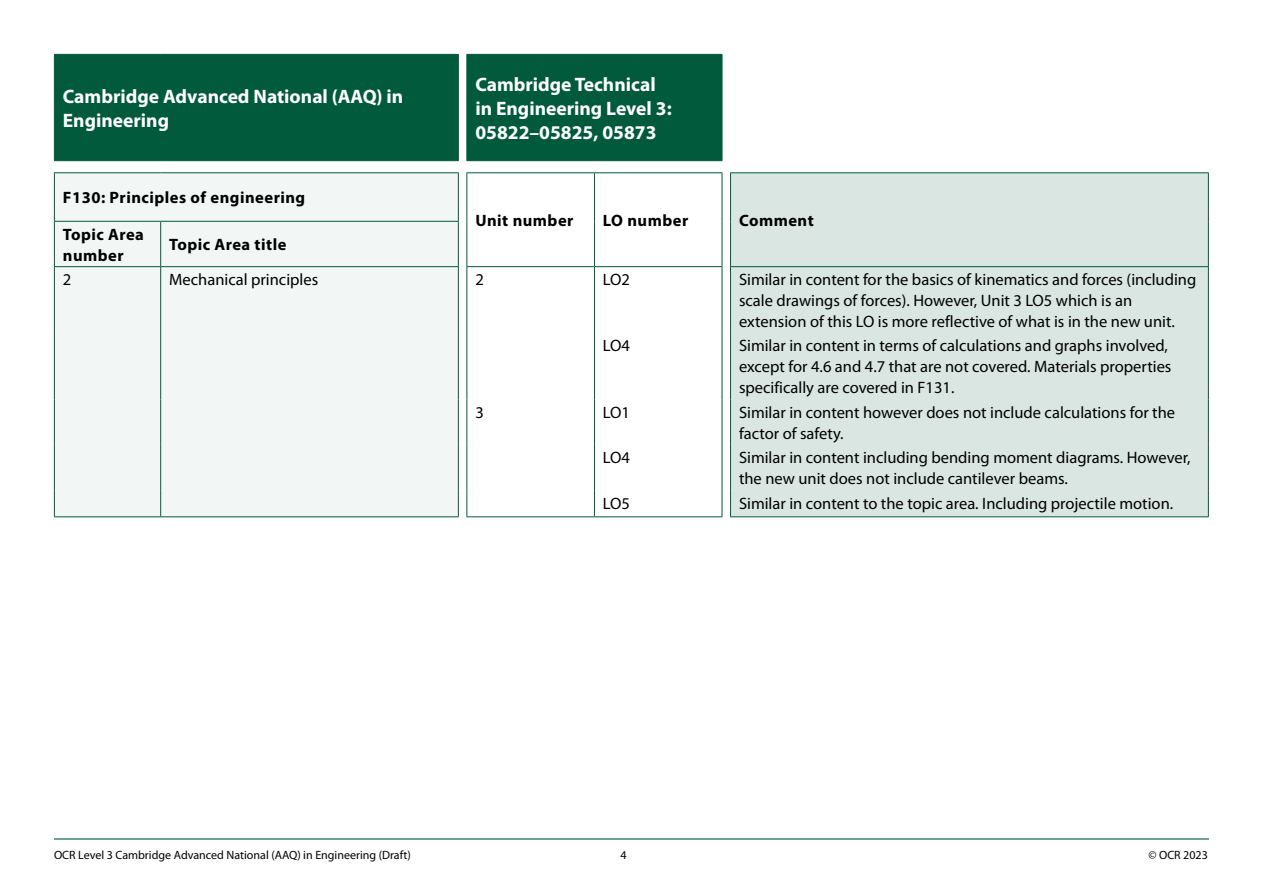
<style>
.page{position:relative;width:1263px;height:893px;background:#fff}
.page>*{position:absolute;margin:0;border:0;box-sizing:border-box;transform-origin:0 0}
.Table_header_row{font:700 19.5px/24px "Myriad Pro";color:#fff}
.t1{font:16.5px/21px "Myriad Pro";color:#000}
.Table_subhead_black{font:700 16.5px/21px "Myriad Pro";letter-spacing:.03em;color:#000}
.t2{font:12px "Myriad Pro";color:#000}
</style>
<div class="page">
<hr style="left:54px;top:838px;width:1155px;height:1px;background:#015a3c">
<div style="left:55px;top:55px;width:667px;height:105px;background:#015a3c"></div>
<div style="left:55px;top:173px;width:403px;height:343px;background:#f2f7f5"></div>
<div style="left:731px;top:173px;width:477px;height:343px;background:#d9e6e2"></div>
<hr style="left:54px;top:55px;width:1px;height:105px;background:#015a3c">
<hr style="left:54px;top:54px;width:107px;height:1px;background:#015a3c">
<hr style="left:161px;top:54px;width:298px;height:1px;background:#015a3c">
<hr style="left:458px;top:55px;width:1px;height:105px;background:#015a3c">
<hr style="left:466px;top:55px;width:1px;height:105px;background:#015a3c">
<hr style="left:466px;top:54px;width:128px;height:1px;background:#015a3c">
<hr style="left:594px;top:54px;width:128px;height:1px;background:#015a3c">
<hr style="left:722px;top:55px;width:1px;height:105px;background:#015a3c">
<hr style="left:54px;top:160px;width:107px;height:1px;background:#015a3c">
<hr style="left:161px;top:160px;width:298px;height:1px;background:#015a3c">
<hr style="left:54px;top:172px;width:107px;height:1px;background:#015a3c">
<hr style="left:161px;top:172px;width:298px;height:1px;background:#015a3c">
<hr style="left:466px;top:160px;width:128px;height:1px;background:#015a3c">
<hr style="left:594px;top:160px;width:128px;height:1px;background:#015a3c">
<hr style="left:466px;top:172px;width:128px;height:1px;background:#015a3c">
<hr style="left:594px;top:172px;width:128px;height:1px;background:#015a3c">
<hr style="left:730px;top:172px;width:479px;height:1px;background:#015a3c">
<hr style="left:54px;top:173px;width:1px;height:48px;background:#015a3c">
<hr style="left:458px;top:173px;width:1px;height:48px;background:#015a3c">
<hr style="left:466px;top:173px;width:1px;height:48px;background:#015a3c">
<hr style="left:594px;top:173px;width:1px;height:48px;background:#015a3c">
<hr style="left:594px;top:221px;width:1px;height:45px;background:#015a3c">
<hr style="left:722px;top:173px;width:1px;height:48px;background:#015a3c">
<hr style="left:730px;top:173px;width:1px;height:48px;background:#015a3c">
<hr style="left:1208px;top:173px;width:1px;height:48px;background:#015a3c">
<hr style="left:1208px;top:221px;width:1px;height:45px;background:#015a3c">
<hr style="left:54px;top:222px;width:1px;height:44px;background:#015a3c">
<hr style="left:54px;top:221px;width:107px;height:1px;background:#015a3c">
<hr style="left:161px;top:221px;width:298px;height:1px;background:#015a3c">
<hr style="left:160px;top:222px;width:1px;height:44px;background:#015a3c">
<hr style="left:458px;top:222px;width:1px;height:44px;background:#015a3c">
<hr style="left:466px;top:221px;width:1px;height:45px;background:#015a3c">
<hr style="left:722px;top:221px;width:1px;height:45px;background:#015a3c">
<hr style="left:730px;top:221px;width:1px;height:45px;background:#015a3c">
<hr style="left:54px;top:266px;width:107px;height:1px;background:#015a3c">
<hr style="left:161px;top:266px;width:298px;height:1px;background:#015a3c">
<hr style="left:466px;top:266px;width:128px;height:1px;background:#015a3c">
<hr style="left:594px;top:266px;width:128px;height:1px;background:#015a3c">
<hr style="left:730px;top:266px;width:479px;height:1px;background:#015a3c">
<hr style="left:54px;top:267px;width:1px;height:66px;background:#015a3c">
<hr style="left:54px;top:333px;width:1px;height:66px;background:#015a3c">
<hr style="left:54px;top:399px;width:1px;height:46px;background:#015a3c">
<hr style="left:54px;top:445px;width:1px;height:45px;background:#015a3c">
<svg style="left:54px;top:490px;width:1px;height:26px"></svg>
<hr style="left:160px;top:267px;width:1px;height:66px;background:#015a3c">
<hr style="left:160px;top:333px;width:1px;height:66px;background:#015a3c">
<hr style="left:160px;top:399px;width:1px;height:46px;background:#015a3c">
<hr style="left:160px;top:445px;width:1px;height:45px;background:#015a3c">
<svg style="left:160px;top:490px;width:1px;height:26px"></svg>
<hr style="left:458px;top:267px;width:1px;height:66px;background:#015a3c">
<hr style="left:458px;top:333px;width:1px;height:66px;background:#015a3c">
<hr style="left:458px;top:399px;width:1px;height:46px;background:#015a3c">
<hr style="left:458px;top:445px;width:1px;height:45px;background:#015a3c">
<svg style="left:458px;top:490px;width:1px;height:26px"></svg>
<hr style="left:466px;top:267px;width:1px;height:66px;background:#015a3c">
<hr style="left:466px;top:333px;width:1px;height:66px;background:#015a3c">
<hr style="left:466px;top:399px;width:1px;height:46px;background:#015a3c">
<hr style="left:466px;top:445px;width:1px;height:45px;background:#015a3c">
<svg style="left:466px;top:490px;width:1px;height:26px"></svg>
<hr style="left:594px;top:267px;width:1px;height:66px;background:#015a3c">
<hr style="left:594px;top:333px;width:1px;height:66px;background:#015a3c">
<hr style="left:594px;top:399px;width:1px;height:46px;background:#015a3c">
<hr style="left:594px;top:445px;width:1px;height:45px;background:#015a3c">
<svg style="left:594px;top:490px;width:1px;height:26px"></svg>
<hr style="left:722px;top:267px;width:1px;height:66px;background:#015a3c">
<hr style="left:722px;top:333px;width:1px;height:66px;background:#015a3c">
<hr style="left:722px;top:399px;width:1px;height:46px;background:#015a3c">
<hr style="left:722px;top:445px;width:1px;height:45px;background:#015a3c">
<svg style="left:722px;top:490px;width:1px;height:26px"></svg>
<hr style="left:730px;top:267px;width:1px;height:66px;background:#015a3c">
<hr style="left:730px;top:333px;width:1px;height:66px;background:#015a3c">
<hr style="left:730px;top:399px;width:1px;height:46px;background:#015a3c">
<hr style="left:730px;top:445px;width:1px;height:45px;background:#015a3c">
<svg style="left:730px;top:490px;width:1px;height:26px"></svg>
<hr style="left:1208px;top:267px;width:1px;height:66px;background:#015a3c">
<hr style="left:1208px;top:333px;width:1px;height:66px;background:#015a3c">
<hr style="left:1208px;top:399px;width:1px;height:46px;background:#015a3c">
<hr style="left:1208px;top:445px;width:1px;height:45px;background:#015a3c">
<svg style="left:1208px;top:490px;width:1px;height:26px"></svg>
<hr style="left:54px;top:516px;width:107px;height:1px;background:#015a3c">
<hr style="left:161px;top:516px;width:298px;height:1px;background:#015a3c">
<hr style="left:466px;top:516px;width:128px;height:1px;background:#015a3c">
<hr style="left:594px;top:516px;width:128px;height:1px;background:#015a3c">
<hr style="left:730px;top:516px;width:479px;height:1px;background:#015a3c">
<p class="Table_header_row" style="left:63px;top:84px;width:342px">Cambridge Advanced National (AAQ) in<br>Engineering</p>
<p class="Table_subhead_black" style="left:63px;top:187px;width:244px">F130: Principles of engineering</p>
<p class="Table_header_row" style="left:475px;top:72px;width:198px">Cambridge Technical in Engineering Level 3:<br>05822–05825, 05873</p>
<p class="Table_subhead_black" style="left:475px;top:209px;width:100px">Unit number</p>
<p class="Table_subhead_black" style="left:603px;top:209px;width:87px">LO number</p>
<p class="Table_subhead_black" style="left:739px;top:209px;width:76px">Comment</p>
<p class="Table_subhead_black" style="left:63px;top:223px;width:83px">Topic Area number</p>
<p class="Table_subhead_black" style="left:169px;top:234px;width:119px">Topic Area title</p>
<p class="t1" style="left:63px;top:269px;width:10px">2</p>
<p class="t1" style="left:169px;top:269px;width:151px">Mechanical principles</p>
<p class="t1" style="left:475px;top:269px;width:10px">2</p>
<p class="t1" style="left:603px;top:269px;width:28px">LO2</p>
<p class="t1" style="left:739px;top:269px;width:459px">Similar in content for the basics of kinematics and forces (including scale drawings of forces). However, Unit 3 LO5 which is an extension of this LO is more reflective of what is in the new unit.</p>
<p class="t1" style="left:603px;top:335px;width:28px">LO4</p>
<p class="t1" style="left:739px;top:335px;width:434px">Similar in content in terms of calculations and graphs involved, except for 4.6 and 4.7 that are not covered. Materials properties specifically are covered in F131.</p>
<p class="t1" style="left:475px;top:401px;width:10px">3</p>
<p class="t1" style="left:603px;top:401px;width:28px">LO1</p>
<p class="t1" style="left:739px;top:401px;width:438px">Similar in content however does not include calculations for the factor of safety.</p>
<p class="t1" style="left:603px;top:447px;width:28px">LO4</p>
<p class="t1" style="left:739px;top:447px;width:453px">Similar in content including bending moment diagrams. However, the new unit does not include cantilever beams.</p>
<p class="t1" style="left:603px;top:492px;width:28px">LO5</p>
<p class="t1" style="left:739px;top:492px;width:436px">Similar in content to the topic area. Including projectile motion.</p>
<p class="t2" style="left:54px;top:848px;width:358px">OCR Level 3 Cambridge Advanced National (AAQ) in Engineering (Draft)</p>
<p class="t2" style="left:620px;top:848px;width:8px">4</p>
<p class="t2" style="left:1148px;top:848px;width:61px">© OCR 2023</p>
</div>
